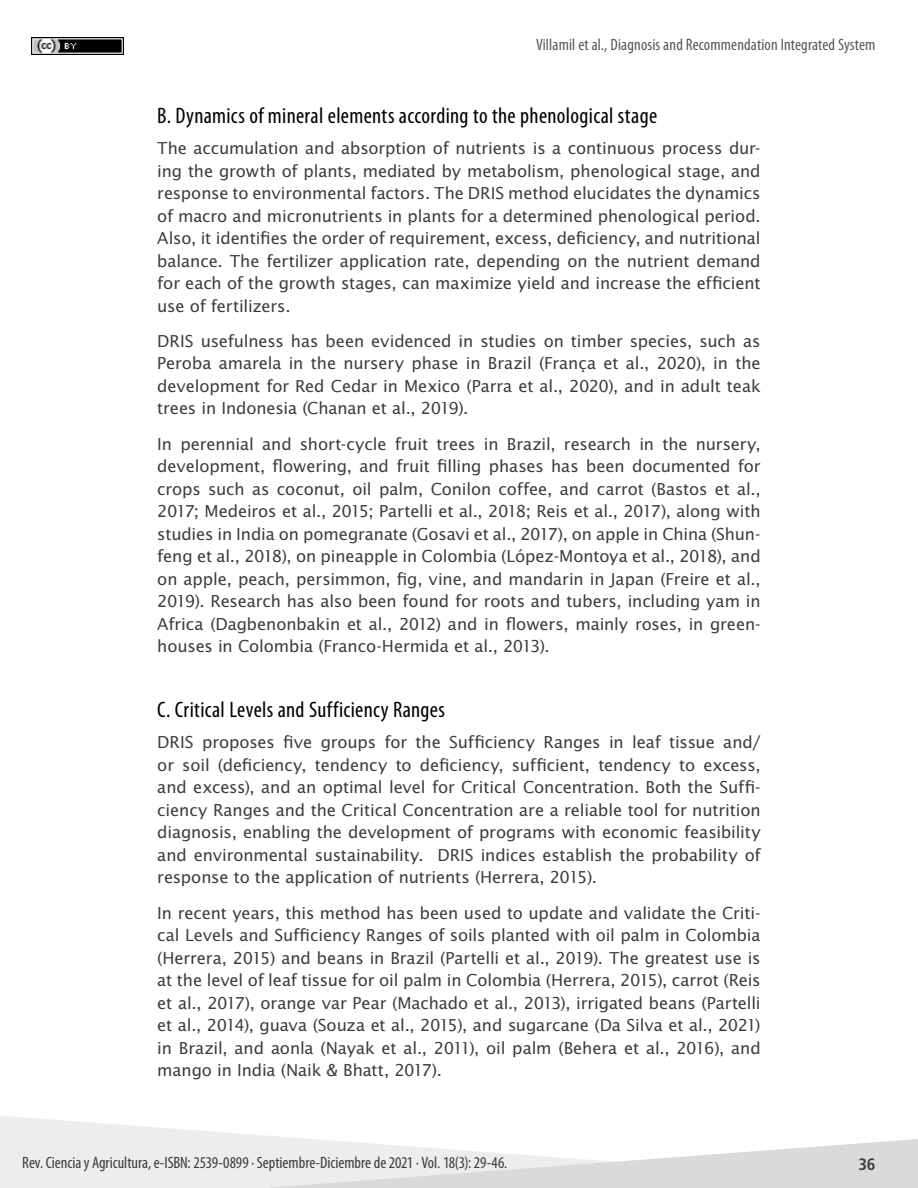
<style>
.page{position:relative;width:918px;height:1188px;background:#fff}
.page>*{position:absolute;margin:0;border:0;box-sizing:border-box;transform-origin:0 0}
.t1{font:condensed 22.5px "Myriad Pro";letter-spacing:.015em;color:#000}
.t2{font:16.5px/22.5px "Lucida Sans Std";letter-spacing:-.01em;color:#3c3c3b;text-align:justify}
.t3{font:condensed 16.5px "Myriad Pro";letter-spacing:-.005em;color:#3c3c3b}
.t4{font:condensed 16.5px "Myriad Pro";letter-spacing:.01em;color:#575756}
.t5{font:700 condensed 16.5px "Frutiger LT Std";color:#3c3c3b}
</style>
<div class="page">
<svg style="left:0;top:1116px;width:305px;height:72px;fill:#ededed"></svg>
<svg style="left:269px;top:1139px;width:649px;height:49px"></svg>
<img style="left:31px;top:38px;width:92px;height:17px">
<p class="t4" style="left:536px;top:35px;width:341px">Villamil et al., Diagnosis and Recommendation Integrated System</p>
<h1 class="t1" style="left:157px;top:102px;width:501px">B. Dynamics of mineral elements according to the phenological stage</h1>
<p class="t2" style="left:157px;top:137px;width:605px">The accumulation and absorption of nutrients is a continuous process dur&shy;ing the growth of plants, mediated by metabolism, phenological stage, and response to environmental factors. The DRIS method elucidates the dynamics of macro and micronutrients in plants for a determined phenological period.<br>Also, it identifies the order of requirement, excess, deficiency, and nutritional balance. The fertilizer application rate, depending on the nutrient demand for each of the growth stages, can maximize yield and increase the efficient use of fertilizers.</p>
<p class="t2" style="left:157px;top:330px;width:605px">DRIS usefulness has been evidenced in studies on timber species, such as Peroba amarela in the nursery phase in Brazil (França et al., 2020), in the development for Red Cedar in Mexico (Parra et al., 2020), and in adult teak trees in Indonesia (Chanan et al., 2019).</p>
<p class="t2" style="left:157px;top:433px;width:605px">In perennial and short-cycle fruit trees in Brazil, research in the nursery, development, flowering, and fruit filling phases has been documented for crops such as coconut, oil palm, Conilon coffee, and carrot (Bastos et al., 2017; Medeiros et al., 2015; Partelli et al., 2018; Reis et al., 2017), along with studies in India on pomegranate (Gosavi et al., 2017), on apple in China (Shun&shy;feng et al., 2018), on pineapple in Colombia (López-Montoya et al., 2018), and on apple, peach, persimmon, fig, vine, and mandarin in Japan (Freire et al., 2019). Research has also been found for roots and tubers, including yam in Africa (Dagbenonbakin et al., 2012) and in flowers, mainly roses, in green&shy;houses in Colombia (Franco-Hermida et al., 2013).</p>
<h1 class="t1" style="left:157px;top:696px;width:289px">C. Critical Levels and Sufficiency Ranges</h1>
<p class="t2" style="left:157px;top:732px;width:605px">DRIS proposes five groups for the Sufficiency Ranges in leaf tissue and/ or soil (deficiency, tendency to deficiency, sufficient, tendency to excess, and excess), and an optimal level for Critical Concentration. Both the Suffi&shy;ciency Ranges and the Critical Concentration are a reliable tool for nutrition diagnosis, enabling the development of programs with economic feasibility and environmental sustainability. DRIS indices establish the probability of response to the application of nutrients (Herrera, 2015).</p>
<p class="t2" style="left:157px;top:902px;width:605px">In recent years, this method has been used to update and validate the Criti&shy;cal Levels and Sufficiency Ranges of soils planted with oil palm in Colombia (Herrera, 2015) and beans in Brazil (Partelli et al., 2019). The greatest use is at the level of leaf tissue for oil palm in Colombia (Herrera, 2015), carrot (Reis et al., 2017), orange var Pear (Machado et al., 2013), irrigated beans (Partelli et al., 2014), guava (Souza et al., 2015), and sugarcane (Da Silva et al., 2021) in Brazil, and aonla (Nayak et al., 2011), oil palm (Behera et al., 2016), and mango in India (Naik &amp; Bhatt, 2017).</p>
<p class="t3" style="left:22px;top:1153px;width:487px">Rev. Ciencia y Agricultura, e-ISBN: 2539-0899 ∙ Septiembre-Diciembre de 2021 ∙ Vol. 18(3): 29-46.</p>
<p class="t5" style="left:858px;top:1154px;width:19px">36</p>
</div>
